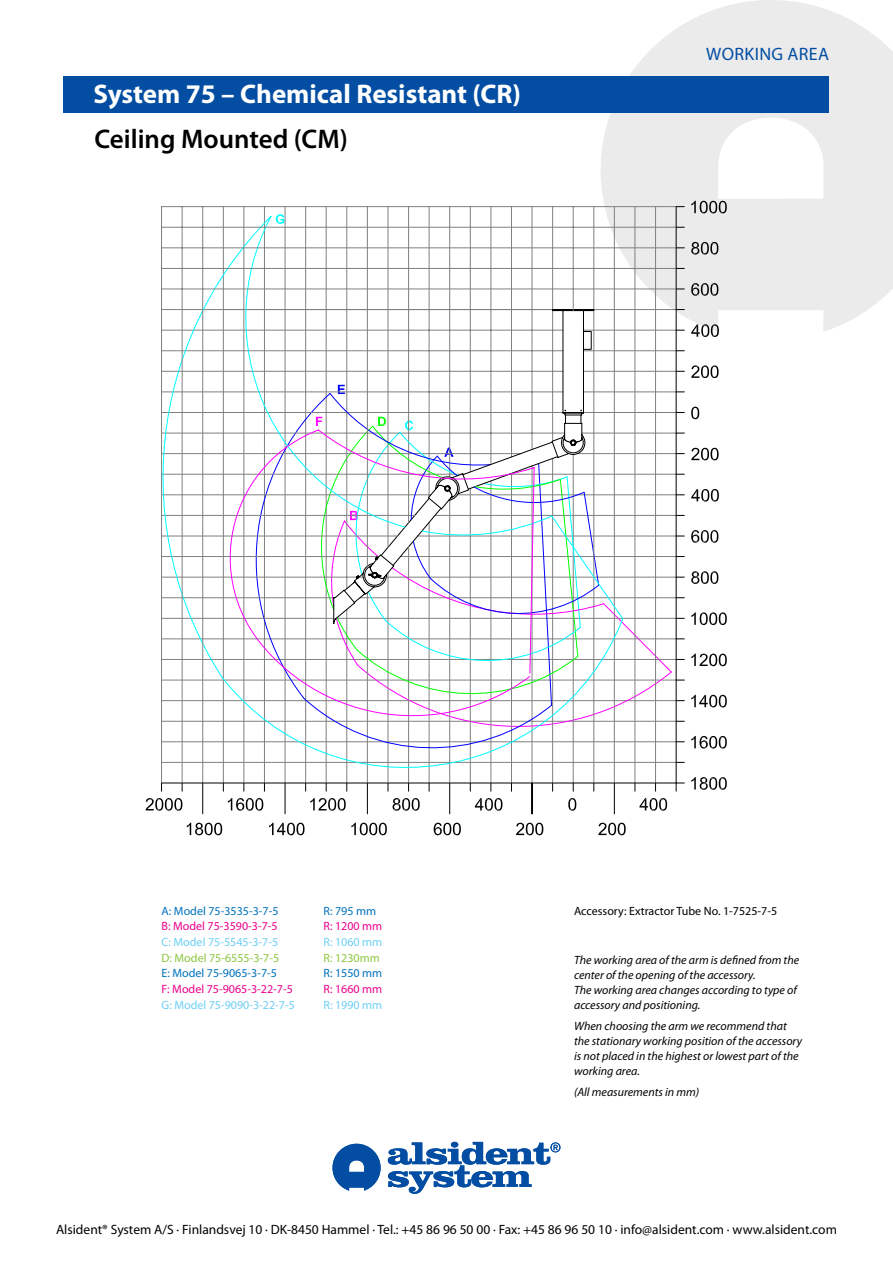
<style>
.page{position:relative;width:893px;height:1263px;background:#fff}
.page>*{position:absolute;margin:0;border:0;box-sizing:border-box;transform-origin:0 0}
.t1{font:700 27px "Myriad Pro";color:#fff}
.t2{font:600 27px "Myriad Pro";color:#000}
.t3{font:18px "Myriad Pro";letter-spacing:.02em;color:#034ea2}
.t4{font:13.5px "Myriad Pro";color:#000}
.t5{font:italic 12px/15px "Myriad Pro";color:#000}
.t6{font:12px "Myriad Pro";color:#ec008c}
.t7{font:12px "Myriad Pro";color:#6dcff6}
.t8{font:12px "Myriad Pro";color:#0072bc}
.t9{font:12px "Myriad Pro";color:#000}
.t10{font:12px "Myriad Pro";color:#8dc63f}
</style>
<div class="page">
<svg style="left:601px;top:0;width:292px;height:332px;fill:#ebebec"></svg>
<svg style="left:598px;top:823px;width:28px;height:12px"></svg>
<hr style="left:326px;top:207px;width:1px;height:576px;background:#808080">
<hr style="left:305px;top:207px;width:1px;height:576px;background:#808080">
<hr style="left:223px;top:207px;width:1px;height:576px;background:#808080">
<hr style="left:285px;top:207px;width:1px;height:576px;background:#808080">
<hr style="left:264px;top:207px;width:1px;height:576px;background:#808080">
<hr style="left:243px;top:207px;width:1px;height:576px;background:#808080">
<hr style="left:346px;top:207px;width:1px;height:382px;background:#808080">
<hr style="left:387px;top:207px;width:1px;height:340px;background:#808080">
<svg style="left:269px;top:823px;width:36px;height:12px"></svg>
<svg style="left:351px;top:823px;width:36px;height:12px"></svg>
<svg style="left:433px;top:823px;width:28px;height:13px"></svg>
<svg style="left:516px;top:823px;width:28px;height:12px"></svg>
<hr style="left:408px;top:207px;width:1px;height:316px;background:#808080">
<svg style="left:427px;top:207px;width:250px;height:577px"></svg>
<hr style="left:614px;top:207px;width:1px;height:576px;background:#808080">
<hr style="left:634px;top:207px;width:1px;height:576px;background:#808080">
<hr style="left:655px;top:207px;width:1px;height:576px;background:#808080">
<svg style="left:639px;top:798px;width:28px;height:13px"></svg>
<svg style="left:691px;top:777px;width:36px;height:13px"></svg>
<svg style="left:676px;top:782px;width:8px;height:9px"></svg>
<svg style="left:691px;top:324px;width:28px;height:13px"></svg>
<svg style="left:691px;top:365px;width:28px;height:13px"></svg>
<svg style="left:624px;top:309px;width:61px;height:76px"></svg>
<hr style="left:367px;top:207px;width:1px;height:359px;background:#808080">
<svg style="left:161px;top:215px;width:463px;height:600px"></svg>
<hr style="left:162px;top:288px;width:514px;height:1px;background:#808080">
<hr style="left:162px;top:268px;width:514px;height:1px;background:#808080">
<hr style="left:162px;top:247px;width:514px;height:1px;background:#808080">
<hr style="left:162px;top:227px;width:514px;height:1px;background:#808080">
<hr style="left:162px;top:206px;width:514px;height:1px;background:#808080">
<hr style="left:202px;top:207px;width:1px;height:576px;background:#808080">
<hr style="left:182px;top:207px;width:1px;height:576px;background:#808080">
<hr style="left:161px;top:207px;width:1px;height:576px;background:#808080">
<hr style="left:573px;top:207px;width:1px;height:104px;background:#808080">
<svg style="left:303px;top:385px;width:424px;height:379px"></svg>
<svg style="left:203px;top:429px;width:332px;height:311px"></svg>
<svg style="left:690px;top:242px;width:29px;height:14px"></svg>
<svg style="left:691px;top:283px;width:28px;height:13px"></svg>
<svg style="left:691px;top:201px;width:36px;height:12px"></svg>
<svg style="left:145px;top:798px;width:38px;height:13px"></svg>
<svg style="left:187px;top:822px;width:36px;height:14px"></svg>
<hr style="left:202px;top:783px;width:1px;height:31px;background:#000">
<svg style="left:332px;top:1144px;width:49px;height:47px"></svg>
<svg style="left:388px;top:1142px;width:172px;height:52px"></svg>
<div style="left:64px;top:77px;width:765px;height:36px;background:#034ea2"></div>
<h1 class="t1" style="left:94px;top:76px;width:429px">System 75 – Chemical Resistant (CR)</h1>
<h1 class="t2" style="left:94px;top:122px;width:255px">Ceiling Mounted (CM)</h1>
<h2 class="t3" style="left:706px;top:43px;width:93px">working area</h2>
<p class="t8" style="left:162px;top:903px;width:118px">A: Model 75-3535-3-7-5</p>
<p class="t8" style="left:324px;top:903px;width:54px">R: 795 mm</p>
<p class="t6" style="left:162px;top:919px;width:118px">B: Model 75-3590-3-7-5</p>
<p class="t6" style="left:324px;top:919px;width:60px">R: 1200 mm</p>
<p class="t7" style="left:162px;top:935px;width:118px">C: Model 75-5545-3-7-5</p>
<p class="t7" style="left:324px;top:935px;width:60px">R: 1060 mm</p>
<p class="t10" style="left:162px;top:950px;width:119px">D: Model 75-6555-3-7-5</p>
<p class="t10" style="left:324px;top:950px;width:58px">R: 1230mm</p>
<p class="t8" style="left:162px;top:966px;width:117px">E: Model 75-9065-3-7-5</p>
<p class="t8" style="left:324px;top:966px;width:60px">R: 1550 mm</p>
<p class="t6" style="left:162px;top:982px;width:133px">F: Model 75-9065-3-22-7-5</p>
<p class="t6" style="left:324px;top:982px;width:60px">R: 1660 mm</p>
<p class="t7" style="left:162px;top:997px;width:135px">G: Model 75-9090-3-22-7-5</p>
<p class="t7" style="left:324px;top:997px;width:60px">R: 1990 mm</p>
<p class="t9" style="left:574px;top:903px;width:205px">Accessory: Extractor Tube No. 1-7525-7-5</p>
<p class="t5" style="left:574px;top:952px;width:227px">The working area of the arm is defined from the center of the opening of the accessory.<br>The working area changes according to type of accessory and positioning.</p>
<p class="t5" style="left:574px;top:1018px;width:229px">When choosing the arm we recommend that the stationary working position of the accessory is not placed in the highest or lowest part of the working area.</p>
<p class="t5" style="left:574px;top:1085px;width:127px">(All measurements in mm)</p>
<p class="t4" style="left:56px;top:1221px;width:782px">Alsident® System A/S · Finlandsvej 10 · DK-8450 Hammel · Tel.: +45 86 96 50 00 · Fax: +45 86 96 50 10 · info@alsident.com · www.alsident.com</p>
</div>
